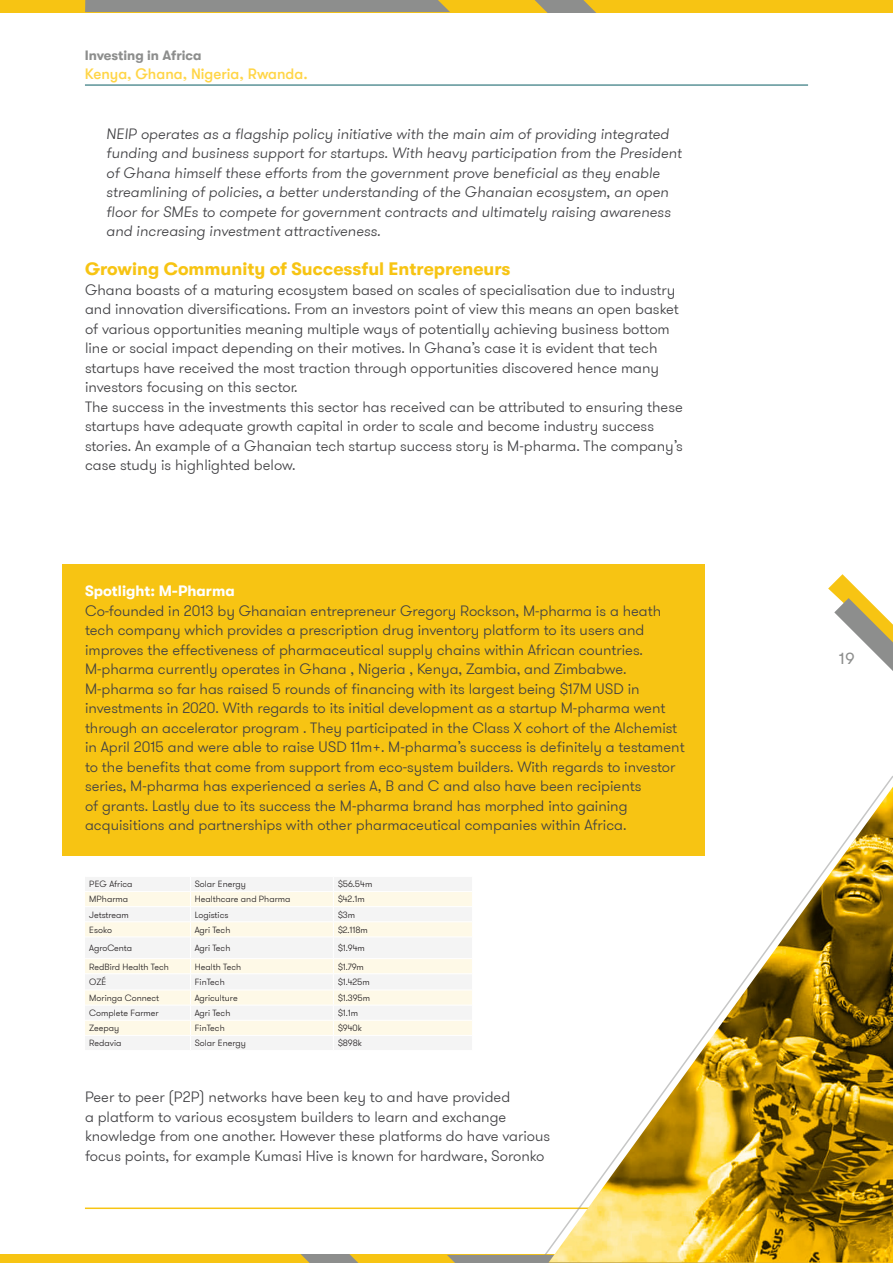
<style>
.page{position:relative;width:893px;height:1263px;background:#fff}
.page>*{position:absolute;margin:0;border:0;box-sizing:border-box;transform-origin:0 0}
.t1{font:700 18px "GT Walsheim";color:#f7c413}
.t2{font:16.65px "GT Walsheim";color:#8d8e8d}
.t3{font:300 15px/19.5px "GT Walsheim Pro";color:#414144}
.t4{font:italic 300 15px/19.5px "GT Walsheim Pro";color:#414144}
.t5{font:500 15px "GT Walsheim";color:#ffd546}
.t6{font:700 15px "GT Walsheim";color:#fff}
.t7{font:700 13.5px "GT Walsheim";color:#8d8e8d}
.t8{font:300 9px "GT Walsheim Pro";color:#231f20}
</style>
<div class="page">
<svg style="left:0;top:1255px;width:536px;height:8px;background:#dcb631"></svg>
<svg style="left:828px;top:574px;width:65px;height:97px"></svg>
<div style="left:0;top:0;width:893px;height:12px;background:#f7c413"></div>
<svg style="left:85px;top:0;width:510px;height:12px"></svg>
<hr style="left:85px;top:1207px;width:723px;height:2px;background:#f7c413">
<hr style="left:85px;top:85px;width:723px;height:1px;background:#0a5d64">
<div style="left:62px;top:564px;width:642px;height:291px;background:#f7c413"></div>
<div style="left:85px;top:877px;width:387px;height:173px;background:#f4f4f4"></div>
<svg style="left:85px;top:892px;width:387px;height:143px;fill:#fef9ea"></svg>
<hr style="left:85px;top:891px;width:105px;height:1px;background:#fff">
<hr style="left:190px;top:891px;width:143px;height:1px;background:#fff">
<hr style="left:333px;top:891px;width:140px;height:1px;background:#fff">
<hr style="left:85px;top:906px;width:105px;height:1px;background:#fff">
<hr style="left:190px;top:906px;width:143px;height:1px;background:#fff">
<hr style="left:333px;top:906px;width:140px;height:1px;background:#fff">
<hr style="left:85px;top:921px;width:105px;height:1px;background:#fff">
<hr style="left:190px;top:921px;width:143px;height:1px;background:#fff">
<hr style="left:333px;top:921px;width:140px;height:1px;background:#fff">
<hr style="left:85px;top:936px;width:105px;height:1px;background:#fff">
<hr style="left:190px;top:936px;width:143px;height:1px;background:#fff">
<hr style="left:333px;top:936px;width:140px;height:1px;background:#fff">
<hr style="left:85px;top:958px;width:105px;height:1px;background:#fff">
<hr style="left:190px;top:958px;width:143px;height:1px;background:#fff">
<hr style="left:333px;top:958px;width:140px;height:1px;background:#fff">
<hr style="left:85px;top:973px;width:105px;height:1px;background:#fff">
<hr style="left:190px;top:973px;width:143px;height:1px;background:#fff">
<hr style="left:333px;top:973px;width:140px;height:1px;background:#fff">
<hr style="left:85px;top:989px;width:105px;height:1px;background:#fff">
<hr style="left:190px;top:989px;width:143px;height:1px;background:#fff">
<hr style="left:333px;top:989px;width:140px;height:1px;background:#fff">
<hr style="left:85px;top:1005px;width:105px;height:1px;background:#fff">
<hr style="left:190px;top:1005px;width:143px;height:1px;background:#fff">
<hr style="left:333px;top:1005px;width:140px;height:1px;background:#fff">
<hr style="left:85px;top:1020px;width:105px;height:1px;background:#fff">
<hr style="left:190px;top:1020px;width:143px;height:1px;background:#fff">
<hr style="left:333px;top:1020px;width:140px;height:1px;background:#fff">
<hr style="left:85px;top:1035px;width:105px;height:1px;background:#fff">
<hr style="left:190px;top:1035px;width:143px;height:1px;background:#fff">
<svg style="left:190px;top:877px;width:1px;height:173px"></svg>
<hr style="left:333px;top:1035px;width:140px;height:1px;background:#fff">
<svg style="left:333px;top:877px;width:1px;height:173px"></svg>
<svg style="left:536px;top:774px;width:357px;height:489px"></svg>
<p class="t7" style="left:85px;top:48px;width:118px">Investing in Africa</p>
<p class="t5" style="left:85px;top:65px;width:224px">Kenya, Ghana, Nigeria, Rwanda.</p>
<p class="t4" style="left:106px;top:124px;width:577px">NEIP operates as a flagship policy initiative with the main aim of providing integrated funding and business support for startups. With heavy participation from the President of Ghana himself these efforts from the government prove beneficial as they enable streamlining of policies, a better understanding of the Ghanaian ecosystem, an open floor for SMEs to compete for government contracts and ultimately raising awareness and increasing investment attractiveness.</p>
<p class="t1" style="left:85px;top:259px;width:427px">Growing Community of Successful Entrepreneurs</p>
<p class="t3" style="left:85px;top:280px;width:595px">Ghana boasts of a maturing ecosystem based on scales of specialisation due to industry and innovation diversifications. From an investors point of view this means an open basket of various opportunities meaning multiple ways of potentially achieving business bottom line or social impact depending on their motives. In Ghana’s case it is evident that tech startups have received the most traction through opportunities discovered hence many investors focusing on this sector.</p>
<p class="t3" style="left:85px;top:397px;width:599px">The success in the investments this sector has received can be attributed to ensuring these startups have adequate growth capital in order to scale and become industry success stories. An example of a Ghanaian tech startup success story is M-pharma. The company’s case study is highlighted below.</p>
<p class="t6" style="left:85px;top:582px;width:151px">Spotlight: M-Pharma</p>
<p class="t3" style="left:85px;top:601px;width:601px">Co-founded in 2013 by Ghanaian entrepreneur Gregory Rockson, M-pharma is a heath tech company which provides a prescription drug inventory platform to its users and improves the effectiveness of pharmaceutical supply chains within African countries.<br>M-pharma currently operates in Ghana , Nigeria , Kenya, Zambia, and Zimbabwe.<br>M-pharma so far has raised 5 rounds of financing with its largest being $17M USD in investments in 2020. With regards to its initial development as a startup M-pharma went through an accelerator program . They participated in the Class X cohort of the Alchemist in April 2015 and were able to raise USD 11m+. M-pharma’s success is definitely a testament to the benefits that come from support from eco-system builders. With regards to investor series, M-pharma has experienced a series A, B and C and also have been recipients<br>of grants. Lastly due to its success the M-pharma brand has morphed into gaining acquisitions and partnerships with other pharmaceutical companies within Africa.</p>
<p class="t8" style="left:89px;top:878px;width:45px">PEG Africa</p>
<p class="t8" style="left:195px;top:878px;width:53px">Solar Energy</p>
<p class="t8" style="left:338px;top:878px;width:36px">$56.54m</p>
<p class="t8" style="left:89px;top:893px;width:40px">MPharma</p>
<p class="t8" style="left:195px;top:893px;width:97px">Healthcare and Pharma</p>
<p class="t8" style="left:338px;top:893px;width:29px">$42.1m</p>
<p class="t8" style="left:89px;top:909px;width:41px">Jetstream</p>
<p class="t8" style="left:195px;top:909px;width:35px">Logistics</p>
<p class="t8" style="left:338px;top:909px;width:19px">$3m</p>
<p class="t8" style="left:89px;top:924px;width:24px">Esoko</p>
<p class="t8" style="left:195px;top:924px;width:37px">Agri Tech</p>
<p class="t8" style="left:338px;top:924px;width:32px">$2.118m</p>
<p class="t8" style="left:89px;top:942px;width:44px">AgroCenta</p>
<p class="t8" style="left:195px;top:942px;width:37px">Agri Tech</p>
<p class="t8" style="left:338px;top:942px;width:29px">$1.94m</p>
<p class="t8" style="left:89px;top:961px;width:81px">RedBird Health Tech</p>
<p class="t8" style="left:195px;top:961px;width:48px">Health Tech</p>
<p class="t8" style="left:338px;top:961px;width:28px">$1.79m</p>
<p class="t8" style="left:89px;top:976px;width:19px">OZÉ</p>
<p class="t8" style="left:195px;top:976px;width:31px">FinTech</p>
<p class="t8" style="left:338px;top:976px;width:34px">$1.425m</p>
<p class="t8" style="left:89px;top:992px;width:71px">Moringa Connect</p>
<p class="t8" style="left:195px;top:992px;width:44px">Agriculture</p>
<p class="t8" style="left:338px;top:992px;width:34px">$1.395m</p>
<p class="t8" style="left:89px;top:1007px;width:71px">Complete Farmer</p>
<p class="t8" style="left:195px;top:1007px;width:37px">Agri Tech</p>
<p class="t8" style="left:338px;top:1007px;width:22px">$1.1m</p>
<p class="t8" style="left:89px;top:1022px;width:31px">Zeepay</p>
<p class="t8" style="left:195px;top:1022px;width:31px">FinTech</p>
<p class="t8" style="left:338px;top:1022px;width:26px">$940k</p>
<p class="t8" style="left:89px;top:1037px;width:34px">Redavia</p>
<p class="t8" style="left:195px;top:1037px;width:53px">Solar Energy</p>
<p class="t8" style="left:338px;top:1037px;width:26px">$898k</p>
<p class="t3" style="left:85px;top:1088px;width:467px">Peer to peer (P2P) networks have been key to and have provided<br>a platform to various ecosystem builders to learn and exchange knowledge from one another. However these platforms do have various focus points, for example Kumasi Hive is known for hardware, Soronko</p>
<p class="t2" style="left:839px;top:649px;width:18px">19</p>
</div>
